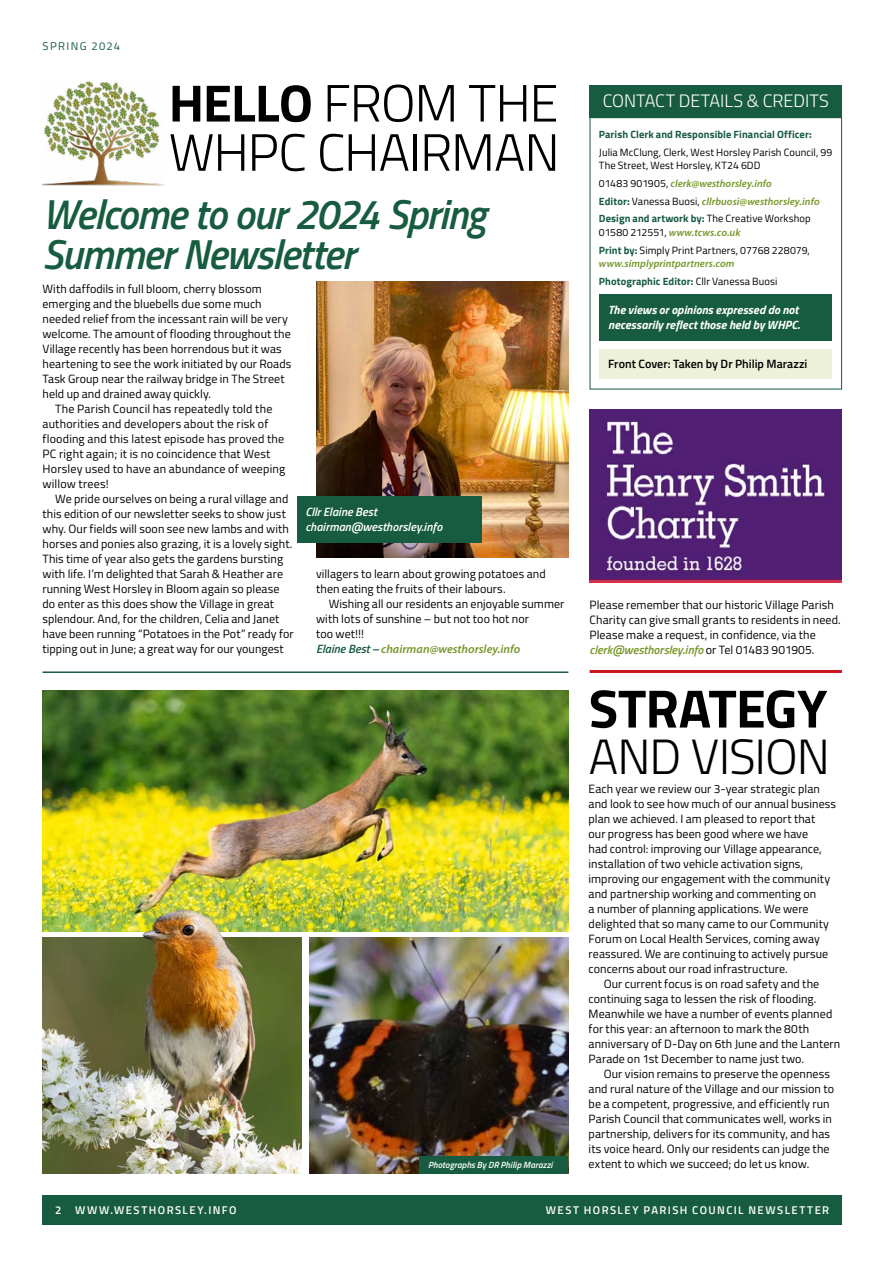
<style>
.page{position:relative;width:893px;height:1263px;background:#fff}
.page>*{position:absolute;margin:0;border:0;box-sizing:border-box;transform-origin:0 0}
.Volunteer_heading{font:700 54px "Titillium Web";letter-spacing:-.02em;color:#000}
.Heading{font:300 52.5px/49.2px "Titillium Web";letter-spacing:-.02em;color:#000}
.Volunteer_heading-2{font:300 49.5px "Titillium Web";letter-spacing:-.02em;color:#000}
.lead-in{font:italic 600 42px/40.5px "Titillium Web";letter-spacing:-.03em;color:#175c41}
.Heading-2{font:300 18px "Titillium Web";letter-spacing:-.005em;color:#fff}
.main_text{font:12px/15px "Titillium Web";letter-spacing:.005em;color:#000}
.First_para{font:12px/15px "Titillium Web";letter-spacing:.005em;color:#000}
.t1{font:italic 700 12px/15px "Titillium Web";letter-spacing:.005em;color:#fff}
.main_text-2{font:italic 600 12px "Titillium Web";color:#fff}
.Author{font:italic 600 12px "Myriad Pro";color:#759627}
.First_para-2{font:600 12px "Titillium Web";letter-spacing:.005em;color:#000}
.t2{font:600 11.25px "Titillium Web";letter-spacing:.13em;color:#fff}
.t3{font:11.25px "Titillium Web";letter-spacing:.125em;color:#175c41}
.First_para-3{font:10.5px/13.5px "Titillium Web";letter-spacing:.01em;color:#000}
.First_para-4{font:italic 600 10.5px "Myriad Pro";letter-spacing:.005em;color:#759627}
.First_para-5{font:700 10.5px "Titillium Web";letter-spacing:.01em;color:#175c41}
.main_text-3{font:italic 600 9px "Titillium Web";letter-spacing:.01em;color:#fff}
.s1{font-weight:700}
.s2{font-family:"Titillium Web";color:#175c41}
.s3{font-family:"Titillium Web";font-weight:400;font-style:normal;color:#000}
.s4{font-family:"Titillium Web";font-weight:700;font-style:normal;color:#175c41}
.s5{font-weight:700;color:#175c41}
.s6{font-family:"Myriad Pro";font-weight:600;font-style:italic;color:#759627}
.s7{font-weight:400;color:#000}
.s8{font-weight:600;font-style:italic;color:#759627}
</style>
<div class="page">
<hr style="left:43px;top:671px;width:525px;height:2px;background:#175c41">
<hr style="left:590px;top:670px;width:252px;height:3px;background:#ca171e">
<img style="left:43px;top:81px;width:121px;height:105px">
<div style="left:590px;top:117px;width:252px;height:272px;border:1px solid #175c41"></div>
<div style="left:600px;top:294px;width:232px;height:47px;background:#175c41"></div>
<div style="left:600px;top:349px;width:232px;height:30px;background:#edf1da"></div>
<div style="left:590px;top:85px;width:252px;height:32px;background:#175c41"></div>
<img style="left:590px;top:410px;width:252px;height:172px">
<img style="left:316px;top:282px;width:252px;height:275px">
<div style="left:297px;top:496px;width:185px;height:47px;background:#175c41"></div>
<img style="left:43px;top:691px;width:525px;height:240px">
<img style="left:309px;top:937px;width:259px;height:236px">
<img style="left:43px;top:882px;width:259px;height:291px">
<div style="left:420px;top:1156px;width:148px;height:17px;background:#175c41"></div>
<div style="left:43px;top:1195px;width:799px;height:30px;background:#175c41"></div>
<p class="t3" style="left:43px;top:38px;width:79px">SPRING 2024</p>
<p class="Heading" style="left:169px;top:76px;width:393px"><span class="s1">HELLO</span> FROM THE<br>WHPC CHAIRMAN</p>
<p class="lead-in" style="left:43px;top:192px;width:445px">Welcome to our 2024 Spring<br>Summer Newsletter</p>
<p class="First_para" style="left:43px;top:281px;width:250px">With daffodils in full bloom, cherry blossom emerging and the bluebells due some much needed relief from the incessant rain will be very welcome. The amount of flooding throughout the Village recently has been horrendous but it was heartening to see the work initiated by our Roads Task Group near the railway bridge in The Street held up and drained away quickly.</p>
<p class="main_text" style="left:43px;top:401px;width:244px;text-indent:13px">The Parish Council has repeatedly told the authorities and developers about the risk of flooding and this latest episode has proved the PC right again; it is no coincidence that West Horsley used to have an abundance of weeping willow trees!</p>
<p class="main_text" style="left:43px;top:491px;width:253px;text-indent:13px">We pride ourselves on being a rural village and this edition of our newsletter seeks to show just why. Our fields will soon see new lambs and with horses and ponies also grazing, it is a lovely sight.<br>This time of year also gets the gardens bursting with life. I’m delighted that Sarah &amp; Heather are running West Horsley in Bloom again so please do enter as this does show the Village in great splendour. And, for the children, Celia and Janet have been running “Potatoes in the Pot” ready for tipping out in June; a great way for our youngest</p>
<p class="main_text-2" style="left:305px;top:503px;width:73px">Cllr Elaine Best</p>
<p class="main_text-2" style="left:305px;top:518px;width:138px">chairman@westhorsley.info</p>
<p class="main_text" style="left:316px;top:566px;width:231px">villagers to learn about growing potatoes and then eating the fruits of their labours.</p>
<p class="main_text" style="left:316px;top:596px;width:250px;text-indent:13px">Wishing all our residents an enjoyable summer with lots of sunshine – but not too hot nor<br>too wet!!!</p>
<p class="Author" style="left:316px;top:641px;width:206px"><span class="s2">Elaine Best –</span> chairman@westhorsley.info</p>
<p class="main_text-3" style="left:428px;top:1158px;width:126px">Photographs By DR Philip Marazzi</p>
<p class="Heading-2" style="left:603px;top:88px;width:228px">CONTACT DETAILS &amp; CREDITS</p>
<p class="First_para-5" style="left:599px;top:126px;width:214px">Parish Clerk and Responsible Financial Officer:</p>
<p class="First_para-3" style="left:599px;top:145px;width:235px">Julia McClung, Clerk, West Horsley Parish Council, 99<br>The Street, West Horsley, KT24 6DD</p>
<p class="First_para-4" style="left:599px;top:177px;width:174px"><span class="s3">01483 901905,</span> clerk@westhorsley.info</p>
<p class="First_para-4" style="left:599px;top:194px;width:222px"><span class="s4">Editor:</span> <span class="s3">Vanessa Buosi,</span> cllrbuosi@westhorsley.info</p>
<p class="First_para-3" style="left:599px;top:212px;width:213px"><span class="s5">Design and artwork by:</span> The Creative Workshop<br>01580 212551, <span class="s6">www.tcws.co.uk</span></p>
<p class="First_para-3" style="left:599px;top:243px;width:213px"><span class="s5">Print by:</span> Simply Print Partners, 07768 228079, <span class="s6">www.simplyprintpartners.com</span></p>
<p class="First_para-5" style="left:599px;top:273px;width:180px">Photographic Editor: <span class="s7">Cllr Vanessa Buosi</span></p>
<p class="t1" style="left:608px;top:301px;width:193px">The views or opinions expressed do not necessarily reflect those held by WHPC.</p>
<p class="First_para-2" style="left:608px;top:355px;width:201px">Front Cover: Taken by Dr Philip Marazzi</p>
<p class="First_para" style="left:590px;top:597px;width:253px">Please remember that our historic Village Parish Charity can give small grants to residents in need.<br>Please make a request, in confidence, via the <span class="s8">clerk@westhorsley.info</span> or Tel 01483 901905.</p>
<p class="Volunteer_heading" style="left:589px;top:667px;width:240px">STRATEGY</p>
<p class="Volunteer_heading-2" style="left:589px;top:721px;width:243px">AND VISION</p>
<p class="First_para" style="left:589px;top:781px;width:249px">Each year we review our 3-year strategic plan and look to see how much of our annual business plan we achieved. I am pleased to report that<br>our progress has been good where we have<br>had control: improving our Village appearance, installation of two vehicle activation signs, improving our engagement with the community and partnership working and commenting on<br>a number of planning applications. We were delighted that so many came to our Community Forum on Local Health Services, coming away reassured. We are continuing to actively pursue concerns about our road infrastructure.</p>
<p class="main_text" style="left:589px;top:976px;width:253px;text-indent:15px">Our current focus is on road safety and the continuing saga to lessen the risk of flooding.<br>Meanwhile we have a number of events planned for this year: an afternoon to mark the 80th anniversary of D-Day on 6th June and the Lantern Parade on 1st December to name just two.</p>
<p class="main_text" style="left:589px;top:1066px;width:247px;text-indent:15px">Our vision remains to preserve the openness and rural nature of the Village and our mission to be a competent, progressive, and efficiently run Parish Council that communicates well, works in partnership, delivers for its community, and has its voice heard. Only our residents can judge the extent to which we succeed; do let us know.</p>
<p class="t2" style="left:55px;top:1201px;width:183px">2 WWW.WESTHORSLEY.INFO</p>
<p class="t2" style="left:546px;top:1201px;width:285px">WEST HORSLEY PARISH COUNCIL NEWSLETTER</p>
</div>
